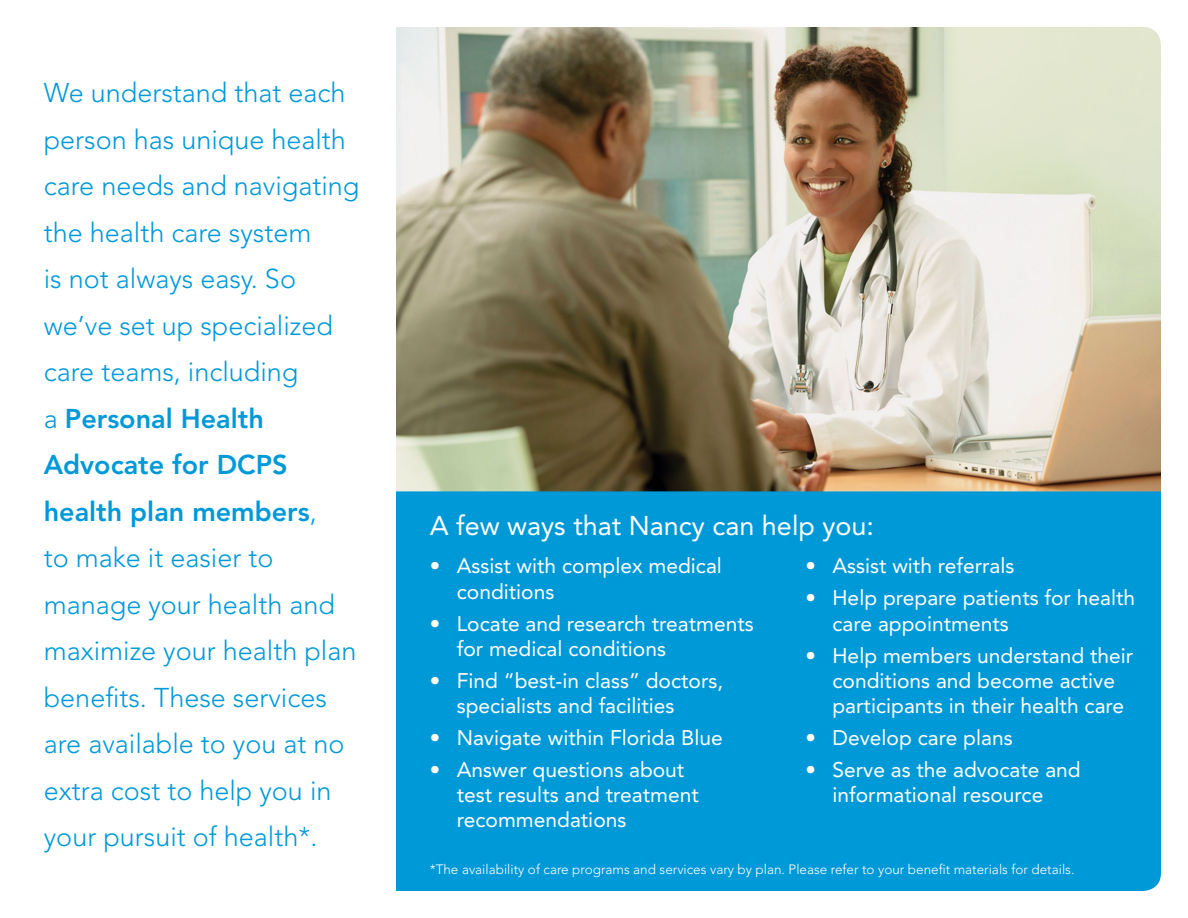
<style>
.page{position:relative;width:1188px;height:918px;background:#fff}
.page>*{position:absolute;margin:0;border:0;box-sizing:border-box;transform-origin:0 0}
.t1{font:300 27px/46.5px "Avenir LT Std";color:#0099d8}
.t2{font:27px "Avenir LT Std";color:#fff}
.t3{font:21px/25.2px "Avenir LT Std";color:#fff}
.t4{font:300 13.5px "Avenir LT Std";color:#fff}
.s1{font-weight:800}
</style>
<div class="page">
<div style="left:396px;top:491px;width:765px;height:400px;background:#0099d8"></div>
<img style="left:396px;top:27px;width:765px;height:464px">
<p class="t1" style="left:44px;top:70px;width:317px">We understand that each person has unique health care needs and navigating the health care system<br>is not always easy. So we’ve set up specialized care teams, including<br>a <span class="s1">Personal Health<br>Advocate for DCPS health plan members</span>,<br>to make it easier to manage your health and maximize your health plan benefits. These services are available to you at no extra cost to help you in your pursuit of health*.</p>
<p class="t2" style="left:430px;top:510px;width:446px">A few ways that Nancy can help you:</p>
<p class="t3" style="left:457px;top:554px;width:267px;text-indent:-27px">• Assist with complex medical conditions</p>
<p class="t3" style="left:457px;top:611px;width:298px;text-indent:-27px">• Locate and research treatments for medical conditions</p>
<p class="t3" style="left:457px;top:668px;width:268px;text-indent:-27px">• Find “best-in class” doctors, specialists and facilities</p>
<p class="t3" style="left:430px;top:725px;width:295px">• Navigate within Florida Blue</p>
<p class="t3" style="left:457px;top:757px;width:244px;text-indent:-27px">• Answer questions about test results and treatment recommendations</p>
<p class="t3" style="left:806px;top:554px;width:211px">• Assist with referrals</p>
<p class="t3" style="left:832px;top:586px;width:304px;text-indent:-27px">• Help prepare patients for health care appointments</p>
<p class="t3" style="left:832px;top:643px;width:302px;text-indent:-27px">• Help members understand their conditions and become active participants in their health care</p>
<p class="t3" style="left:806px;top:725px;width:209px">• Develop care plans</p>
<p class="t3" style="left:806px;top:757px;width:277px;text-align:center">• Serve as the advocate and informational resource</p>
<p class="t4" style="left:430px;top:862px;width:646px">*The availability of care programs and services vary by plan. Please refer to your benefit materials for details.</p>
</div>
